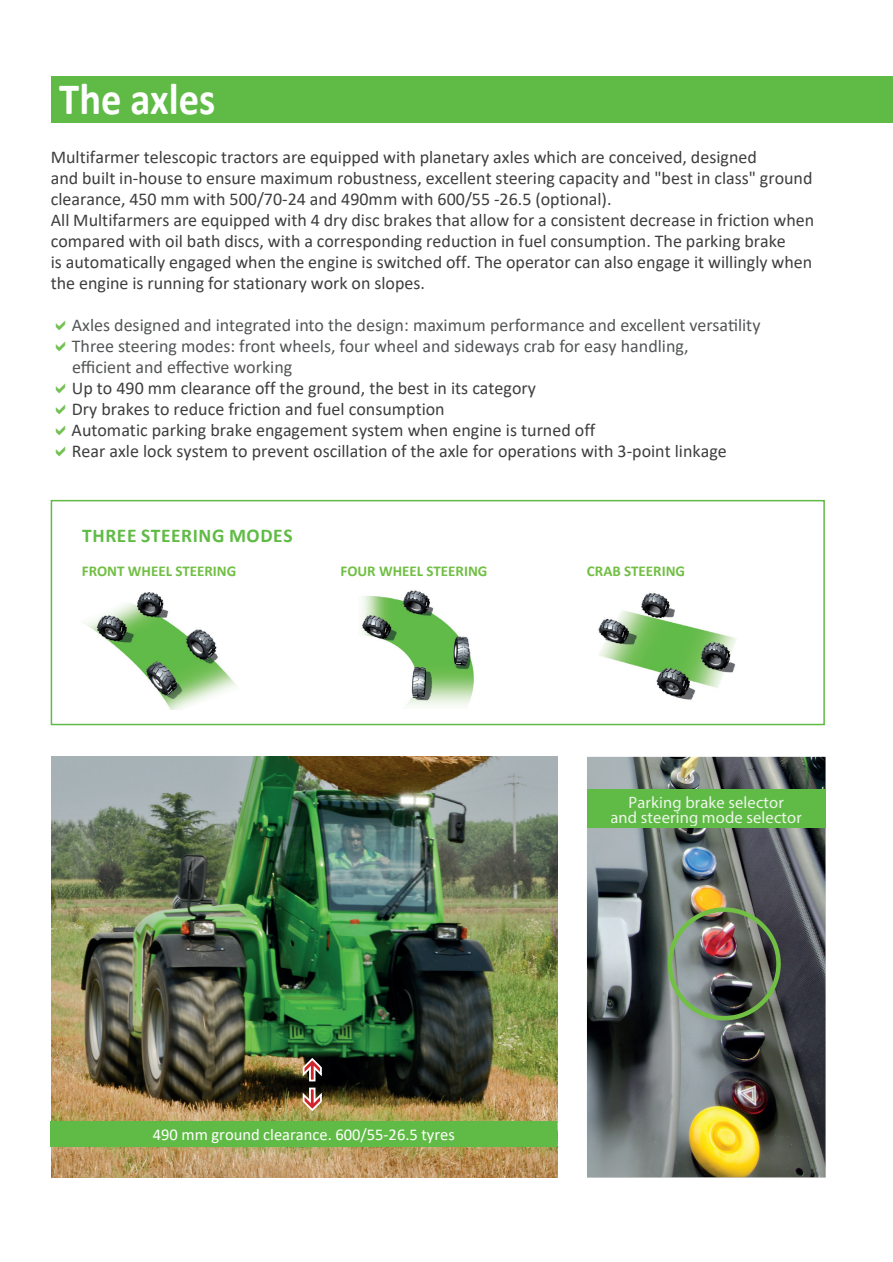
<style>
.page{position:relative;width:893px;height:1262px;background:#fff}
.page>*{position:absolute;margin:0;border:0;box-sizing:border-box;transform-origin:0 0}
.t1{font:700 45px "Calibri";color:#fff;scale:.9 1}
.t2{font:700 19.5px "Calibri";letter-spacing:.03em;color:#60bb46}
.t3{font:18px/21px "Calibri";color:#3e3e3f}
.t4{font:18px/21px "Calibri";color:#545557}
.t5{font:16.5px/15px "Myriad Pro";letter-spacing:.01em;color:#ecf6e8;text-align:center}
.t6{font:16.5px "Calibri";color:#fff}
.t7{font:700 15px "Calibri";color:#71bf44}
</style>
<div class="page">
<div style="left:51px;top:76px;width:842px;height:47px;background:#60bb46"></div>
<div style="left:51px;top:500px;width:774px;height:225px;border:2px solid #60bb46"></div>
<img style="left:84px;top:592px;width:153px;height:118px">
<img style="left:361px;top:590px;width:113px;height:116px">
<img style="left:598px;top:593px;width:138px;height:107px">
<img style="left:51px;top:757px;width:506px;height:421px">
<div style="left:51px;top:1121px;width:506px;height:26px;background:#60bb46"></div>
<img style="left:587px;top:757px;width:238px;height:420px">
<div style="left:667px;top:907px;width:114px;height:113px;border:4px solid #71bf44;border-radius:50%"></div>
<div style="left:587px;top:789px;width:238px;height:39px;background:#60bb46"></div>
<svg style="left:302px;top:1056px;width:21px;height:56px"></svg>
<hr style="left:630px;top:811px;width:154px;height:1px;background:#ecf6e8">
<h1 class="t1" style="left:59px;top:67px;width:175px">The axles</h1>
<p class="t3" style="left:51px;top:146px;width:765px">Multifarmer telescopic tractors are equipped with planetary axles which are conceived, designed<br>and built in-house to ensure maximum robustness, excellent steering capacity and "best in class" ground clearance, 450 mm with 500/70-24 and 490mm with 600/55 -26.5 (optional).<br>All Multifarmers are equipped with 4 dry disc brakes that allow for a consistent decrease in friction when compared with oil bath discs, with a corresponding reduction in fuel consumption. The parking brake<br>is automatically engaged when the engine is switched off. The operator can also engage it willingly when the engine is running for stationary work on slopes.</p>
<p class="t4" style="left:72px;top:314px;width:690px">Axles designed and integrated into the design: maximum performance and excellent versatility<br>Three steering modes: front wheels, four wheel and sideways crab for easy handling,<br>efficient and effective working</p>
<p class="t3" style="left:72px;top:377px;width:657px">Up to 490 mm clearance off the ground, the best in its category<br>Dry brakes to reduce friction and fuel consumption<br>Automatic parking brake engagement system when engine is turned off<br>Rear axle lock system to prevent oscillation of the axle for operations with 3-point linkage</p>
<p class="t2" style="left:82px;top:522px;width:212px">THREE STEERING MODES</p>
<p class="t7" style="left:82px;top:560px;width:156px">FRONT WHEEL STEERING</p>
<p class="t7" style="left:340px;top:560px;width:148px">FOUR WHEEL STEERING</p>
<p class="t7" style="left:587px;top:560px;width:100px">CRAB STEERING</p>
<p class="t6" style="left:153px;top:1123px;width:303px">490 mm ground clearance. 600/55-26.5 tyres</p>
<p class="t5" style="left:610px;top:794px;width:193px">Parking brake selector<br>and steering mode selector</p>
</div>
